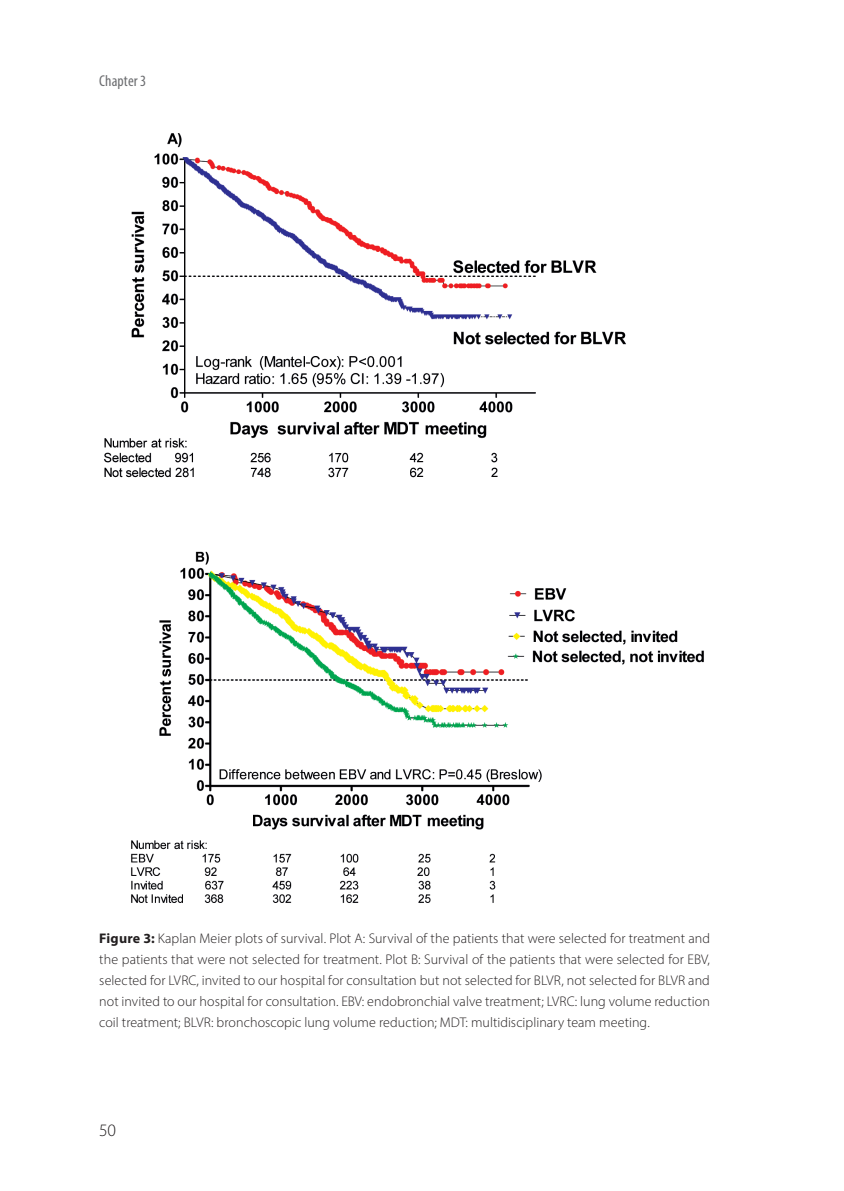
<style>
.page{position:relative;width:844px;height:1191px;background:#fff}
.page>*{position:absolute;margin:0;border:0;box-sizing:border-box;transform-origin:0 0}
.t1{font:300 17.5px "Myriad Pro";color:#231f20}
.t2{font:condensed 15.75px "Myriad Pro";letter-spacing:.005em;color:#6c6d70}
.Figuur_titel_-_onder{font:300 14px/21px "Myriad Pro";letter-spacing:.005em;color:#231f20;text-align:justify}
.s1{font-weight:700}
</style>
<div class="page">
<img style="left:104px;top:133px;width:600px;height:770px">
<p class="t2" style="left:99px;top:71px;width:49px">Chapter 3</p>
<p class="Figuur_titel_-_onder" style="left:99px;top:928px;width:612px"><span class="s1">Figure 3:</span> Kaplan Meier plots of survival. Plot A: Survival of the patients that were selected for treatment and the patients that were not selected for treatment. Plot B: Survival of the patients that were selected for EBV, selected for LVRC, invited to our hospital for consultation but not selected for BLVR, not selected for BLVR and not invited to our hospital for consultation. EBV: endobronchial valve treatment; LVRC: lung volume reduction coil treatment; BLVR: bronchoscopic lung volume reduction; MDT: multidisciplinary team meeting.</p>
<p class="t1" style="left:99px;top:1119px;width:18px">50</p>
</div>
